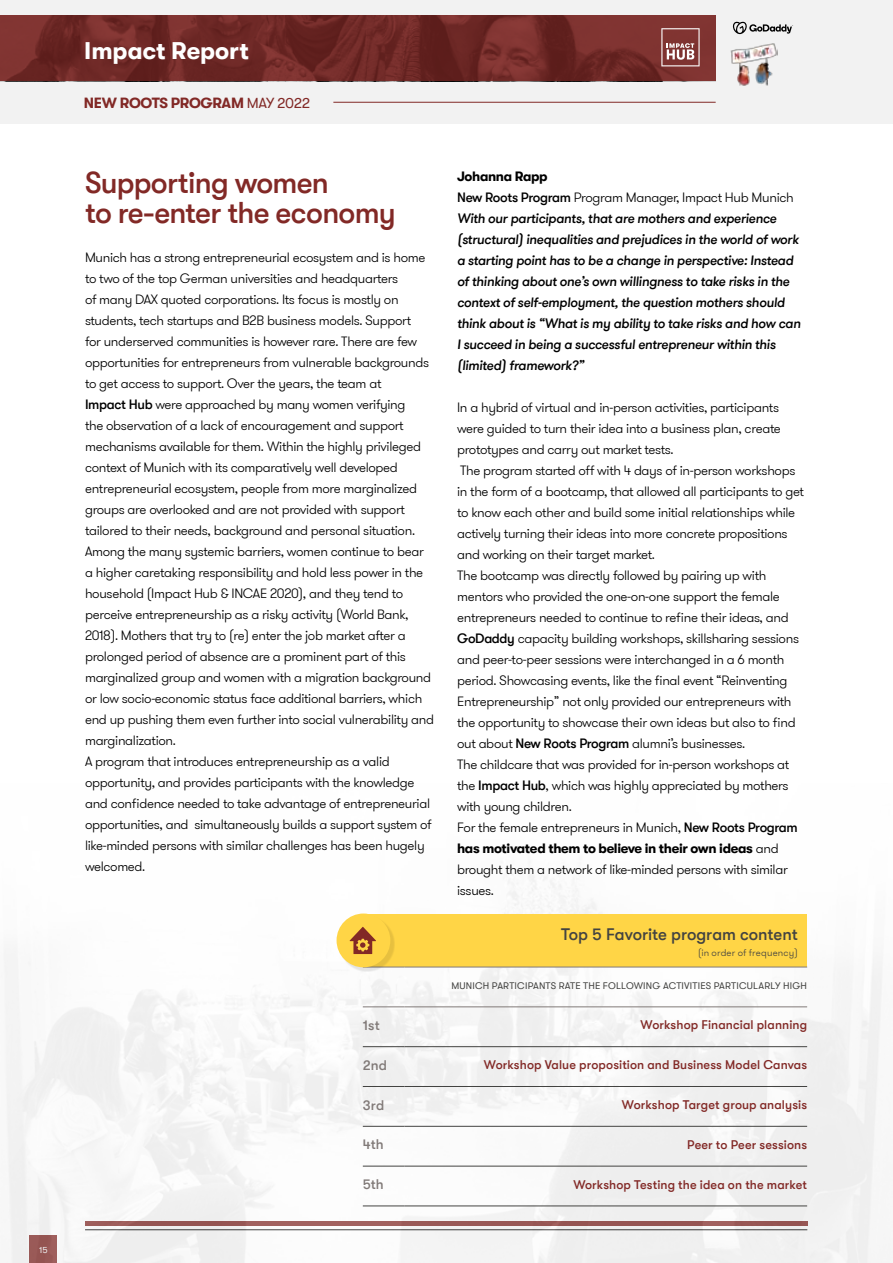
<style>
.page{position:relative;width:893px;height:1263px;background:#fff}
.page>*{position:absolute;margin:0;border:0;box-sizing:border-box;transform-origin:0 0}
.t1{font:500 30px/30px "GT Walsheim";letter-spacing:-.025em;color:#822926}
.t2{font:700 24px "GT Walsheim";color:#fff}
.t3{font:500 16.65px "GT Walsheim";letter-spacing:-.005em;color:#434341}
.t4{font:700 14.7px "GT Walsheim";letter-spacing:-.025em;color:#822926}
.t5{font:500 13.95px "GT Walsheim";letter-spacing:-.005em;color:#817a78}
.t6{font:300 13.5px/21px "GT Walsheim Pro";letter-spacing:-.025em;color:#000}
.t7{font:italic 500 13.5px/21px "GT Walsheim Pro";letter-spacing:-.025em;color:#000}
.t8{font:700 13.5px "GT Walsheim";letter-spacing:-.025em;color:#000}
.t9{font:500 12.45px "GT Walsheim";letter-spacing:.01em;color:#822926}
.t10{font:9.75px "GT Walsheim";letter-spacing:.02em;color:#434341}
.t11{font:300 9.75px "GT Walsheim Pro";letter-spacing:.015em;color:#434341}
.t12{font:9px "GT Walsheim";color:#fff}
.s1{font-weight:400}
.s2{font-family:"GT Walsheim";font-weight:500}
.s3{font-family:"GT Walsheim";font-style:normal}
.s4{font-weight:300;font-style:normal}
.s5{font-family:"GT Walsheim Pro";font-weight:300}
</style>
<div class="page">
<div style="left:0;top:0;width:893px;height:123px;background:#f2f2f2"></div>
<svg style="left:0;top:15px;width:716px;height:66px"></svg>
<hr style="left:333px;top:102px;width:383px;height:1px;background:#812926">
<svg style="left:661px;top:28px;width:39px;height:38px"></svg>
<img style="left:4px;top:872px;width:878px;height:391px">
<div style="left:363px;top:914px;width:444px;height:53px;background:#ffd546"></div>
<hr style="left:363px;top:967px;width:42px;height:1px;background:#817a78">
<hr style="left:405px;top:967px;width:402px;height:1px;background:#817a78">
<hr style="left:363px;top:1006px;width:42px;height:1px;background:#817a78">
<hr style="left:405px;top:1006px;width:402px;height:1px;background:#817a78">
<hr style="left:363px;top:1046px;width:42px;height:1px;background:#434341">
<hr style="left:405px;top:1046px;width:402px;height:1px;background:#434341">
<hr style="left:363px;top:1086px;width:42px;height:1px;background:#434341">
<hr style="left:405px;top:1086px;width:402px;height:1px;background:#434341">
<hr style="left:363px;top:1126px;width:42px;height:1px;background:#434341">
<hr style="left:405px;top:1126px;width:402px;height:1px;background:#434341">
<hr style="left:363px;top:1166px;width:42px;height:1px;background:#434341">
<hr style="left:405px;top:1166px;width:402px;height:1px;background:#434341">
<hr style="left:363px;top:1206px;width:42px;height:1px;background:#434341">
<hr style="left:405px;top:1206px;width:402px;height:1px;background:#434341">
<div style="left:339px;top:916px;width:56px;height:56px;background:#000;opacity:.1"></div>
<div style="left:337px;top:913px;width:53px;height:54px;background:#ffd546;border-radius:50%"></div>
<svg style="left:350px;top:927px;width:26px;height:27px"></svg>
<img style="left:730px;top:43px;width:47px;height:43px">
<svg style="left:732px;top:21px;width:61px;height:13px"></svg>
<p class="t12" style="left:39px;top:1244px;width:10px">15</p>
<h2 class="t2" style="left:84px;top:38px;width:166px">Impact Report</h2>
<p class="t4" style="left:84px;top:94px;width:228px">NEW ROOTS PROGRAM <span class="s1">MAY 2022</span></p>
<h1 class="t1" style="left:85px;top:168px;width:312px">Supporting women<br>to re-enter the economy</h1>
<p class="t6" style="left:85px;top:247px;width:350px">Munich has a strong entrepreneurial ecosystem and is home to two of the top German universities and headquarters<br>of many DAX quoted corporations. Its focus is mostly on students, tech startups and B2B business models. Support<br>for underserved communities is however rare. There are few opportunities for entrepreneurs from vulnerable backgrounds to get access to support. Over the years, the team at<br><span class="s2">Impact Hub</span> were approached by many women verifying<br>the observation of a lack of encouragement and support mechanisms available for them. Within the highly privileged context of Munich with its comparatively well developed entrepreneurial ecosystem, people from more marginalized groups are overlooked and are not provided with support tailored to their needs, background and personal situation.<br>Among the many systemic barriers, women continue to bear a higher caretaking responsibility and hold less power in the household (Impact Hub &amp; INCAE 2020), and they tend to perceive entrepreneurship as a risky activity (World Bank, 2018). Mothers that try to (re) enter the job market after a prolonged period of absence are a prominent part of this marginalized group and women with a migration background or low socio-economic status face additional barriers, which end up pushing them even further into social vulnerability and marginalization.<br>A program that introduces entrepreneurship as a valid opportunity, and provides participants with the knowledge and confidence needed to take advantage of entrepreneurial opportunities, and simultaneously builds a support system of like-minded persons with similar challenges has been hugely welcomed.</p>
<p class="t8" style="left:457px;top:168px;width:92px">Johanna Rapp</p>
<p class="t7" style="left:457px;top:187px;width:345px"><span class="s3">New Roots Program</span> <span class="s4">Program Manager, Impact Hub Munich </span>With our participants, that are mothers and experience (structural) inequalities and prejudices in the world of work a starting point has to be a change in perspective: Instead of thinking about one’s own willingness to take risks in the context of self-employment, the question mothers should think about is “What is my ability to take risks and how can I succeed in being a successful entrepreneur within this (limited) framework?”</p>
<p class="t6" style="left:457px;top:397px;width:348px">In a hybrid of virtual and in-person activities, participants were guided to turn their idea into a business plan, create prototypes and carry out market tests.<br>The program started off with 4 days of in-person workshops in the form of a bootcamp, that allowed all participants to get to know each other and build some initial relationships while actively turning their ideas into more concrete propositions and working on their target market.<br>The bootcamp was directly followed by pairing up with mentors who provided the one-on-one support the female entrepreneurs needed to continue to refine their ideas, and <span class="s2">GoDaddy</span> capacity building workshops, skillsharing sessions and peer-to-peer sessions were interchanged in a 6 month period. Showcasing events, like the final event “Reinventing Entrepreneurship” not only provided our entrepreneurs with the opportunity to showcase their own ideas but also to find out about <span class="s2">New Roots Program</span> alumni’s businesses.<br>The childcare that was provided for in-person workshops at the <span class="s2">Impact Hub</span>, which was highly appreciated by mothers with young children.<br>For the female entrepreneurs in Munich, <span class="s2">New Roots Program</span></p>
<p class="t8" style="left:457px;top:841px;width:323px">has motivated them to believe in their own ideas <span class="s5">and</span></p>
<p class="t6" style="left:457px;top:859px;width:332px">brought them a network of like-minded persons with similar issues.</p>
<p class="t3" style="left:561px;top:925px;width:238px">Top 5 Favorite program content</p>
<p class="t11" style="left:698px;top:947px;width:101px">(in order of frequency)</p>
<p class="t10" style="left:451px;top:980px;width:357px">MUNICH PARTICIPANTS RATE THE FOLLOWING ACTIVITIES PARTICULARLY HIGH</p>
<p class="t5" style="left:363px;top:1017px;width:19px">1st</p>
<p class="t9" style="left:641px;top:1018px;width:168px">Workshop Financial planning</p>
<p class="t5" style="left:363px;top:1057px;width:26px">2nd</p>
<p class="t9" style="left:484px;top:1058px;width:325px">Workshop Value proposition and Business Model Canvas</p>
<p class="t5" style="left:363px;top:1097px;width:23px">3rd</p>
<p class="t9" style="left:622px;top:1098px;width:187px">Workshop Target group analysis</p>
<p class="t5" style="left:363px;top:1137px;width:22px">4th</p>
<p class="t9" style="left:687px;top:1137px;width:121px">Peer to Peer sessions</p>
<p class="t5" style="left:363px;top:1176px;width:22px">5th</p>
<p class="t9" style="left:573px;top:1177px;width:235px">Workshop Testing the idea on the market</p>
</div>
